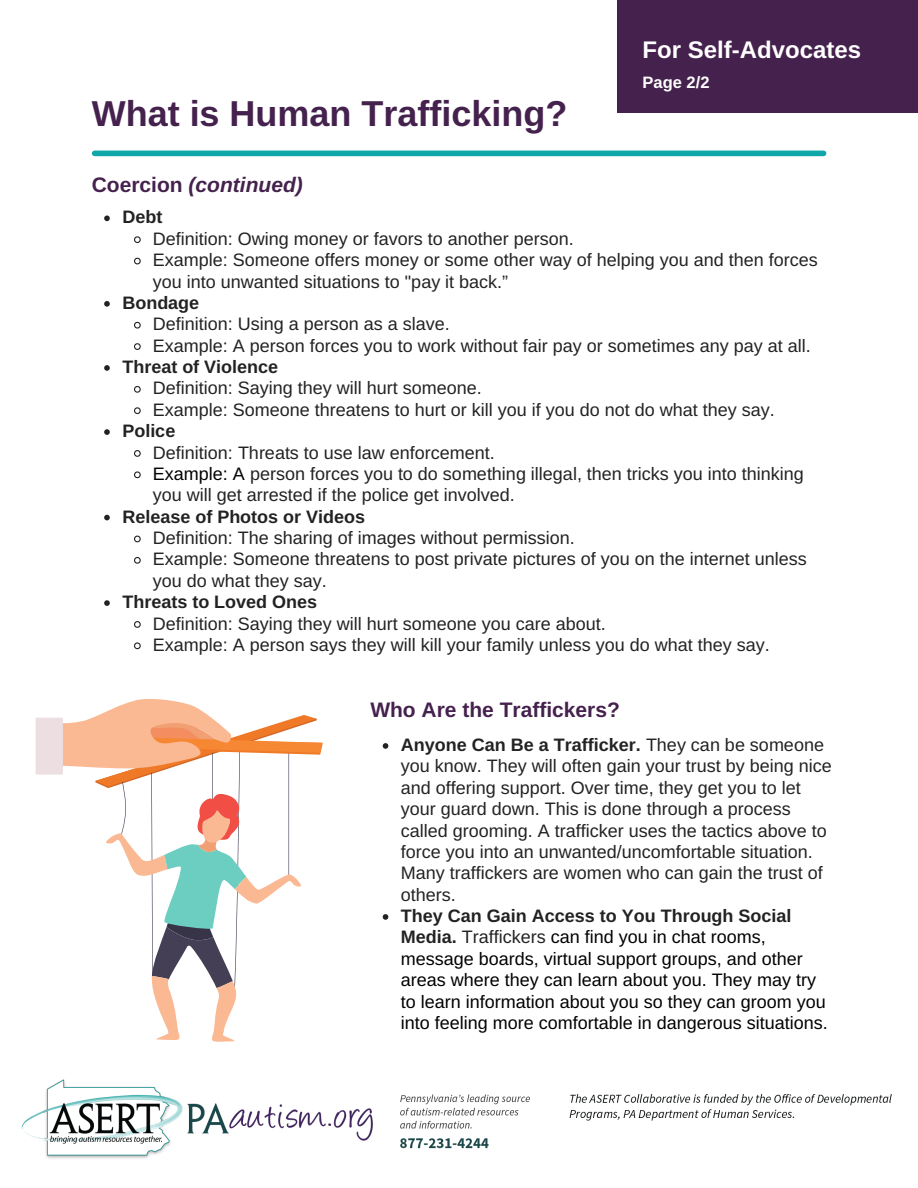
<style>
.page{position:relative;width:918px;height:1188px;background:#fff}
.page>*{position:absolute;margin:0;border:0;box-sizing:border-box;transform-origin:0 0}
.t1{font:700 36px "Arimo";color:#45214d}
.t2{font:700 24px "Arimo";color:#fff}
.t3{font:700 21px "Arimo";color:#45214d}
.t4{font:italic 700 21px "Arimo";color:#45214d}
.t5{font:18px/21.3px "Arimo";color:#222}
.t6{font:18px/21.3px "Arimo";color:#000}
.t7{font:700 18px "Arimo";color:#222}
.t8{font:700 16.5px "Arimo";color:#fff}
.s1{font-style:normal}
.s2{color:#000}
.s3{font-weight:700}
.s4{font-weight:700;color:#222}
.s5{color:#222}
</style>
<div class="page">
<img style="left:21px;top:1079px;width:871px;height:80px">
<div style="left:618px;top:0;width:300px;height:112px;background:#45214d"></div>
<svg style="left:104px;top:216px;width:6px;height:5px"></svg>
<svg style="left:134px;top:236px;width:7px;height:8px"></svg>
<svg style="left:134px;top:257px;width:7px;height:8px"></svg>
<svg style="left:104px;top:301px;width:6px;height:6px"></svg>
<svg style="left:134px;top:321px;width:7px;height:8px"></svg>
<svg style="left:134px;top:343px;width:7px;height:7px"></svg>
<svg style="left:104px;top:365px;width:6px;height:6px"></svg>
<svg style="left:134px;top:386px;width:7px;height:7px"></svg>
<svg style="left:134px;top:407px;width:7px;height:8px"></svg>
<svg style="left:104px;top:429px;width:6px;height:6px"></svg>
<svg style="left:134px;top:450px;width:7px;height:7px"></svg>
<svg style="left:134px;top:471px;width:7px;height:8px"></svg>
<svg style="left:104px;top:515px;width:6px;height:5px"></svg>
<svg style="left:134px;top:535px;width:7px;height:8px"></svg>
<svg style="left:134px;top:557px;width:7px;height:7px"></svg>
<svg style="left:104px;top:600px;width:6px;height:6px"></svg>
<svg style="left:134px;top:621px;width:7px;height:7px"></svg>
<svg style="left:134px;top:642px;width:7px;height:8px"></svg>
<svg style="left:383px;top:743px;width:5px;height:6px"></svg>
<svg style="left:383px;top:914px;width:5px;height:6px"></svg>
<div style="left:36px;top:718px;width:27px;height:57px;background:#ecdee1"></div>
<svg style="left:44px;top:699px;width:278px;height:343px"></svg>
<div style="left:95px;top:151px;width:729px;height:5px;background:#0fa8aa"></div>
<p class="t2" style="left:643px;top:36px;width:220px">For Self-Advocates</p>
<p class="t1" style="left:92px;top:93px;width:477px">What is Human Trafficking?</p>
<p class="t4" style="left:92px;top:173px;width:213px"><span class="s1">Coercion</span> (continued)</p>
<p class="t8" style="left:643px;top:73px;width:68px">Page 2/2</p>
<p class="t7" style="left:122px;top:207px;width:41px">Debt</p>
<p class="t5" style="left:153px;top:228px;width:422px">Definition: Owing money or favors to another person.</p>
<p class="t5" style="left:153px;top:249px;width:666px">Example: Someone offers money or some other way of helping you and then forces you into unwanted situations to "pay it back.”</p>
<p class="t7" style="left:122px;top:293px;width:78px">Bondage</p>
<p class="t5" style="left:153px;top:313px;width:298px">Definition: Using a person as a slave.</p>
<p class="t5" style="left:153px;top:335px;width:659px">Example: A person forces you to work without fair pay or sometimes any pay at all.</p>
<p class="t7" style="left:122px;top:357px;width:157px">Threat of Violence</p>
<p class="t5" style="left:153px;top:377px;width:330px">Definition: Saying they will hurt someone.</p>
<p class="t5" style="left:153px;top:399px;width:623px">Example: Someone threatens to hurt or kill you if you do not do what they say.</p>
<p class="t7" style="left:122px;top:421px;width:54px">Police</p>
<p class="t5" style="left:153px;top:442px;width:343px">Definition: Threats to use law enforcement.</p>
<p class="t5" style="left:153px;top:463px;width:652px"><span class="s2">Example: A</span> person forces you to do something illegal, then tricks you into thinking you will get arrested if the police get involved.</p>
<p class="t7" style="left:122px;top:506px;width:244px">Release of Photos or Videos</p>
<p class="t5" style="left:153px;top:527px;width:423px">Definition: The sharing of images without permission.</p>
<p class="t5" style="left:153px;top:548px;width:655px">Example: Someone threatens to post private pictures of you on the internet unless you do what they say.</p>
<p class="t7" style="left:122px;top:592px;width:196px">Threats to Loved Ones</p>
<p class="t5" style="left:153px;top:613px;width:454px">Definition: Saying they will hurt someone you care about.</p>
<p class="t5" style="left:153px;top:634px;width:618px">Example: A person says they will kill your family unless you do what they say.</p>
<p class="t3" style="left:370px;top:698px;width:251px">Who Are the Traffickers?</p>
<p class="t5" style="left:401px;top:734px;width:432px"><span class="s3">Anyone Can Be a Trafficker.</span> They can be someone you know. They will often gain your trust by being nice and offering support. Over time, they get you to let your guard down. This is done through a process called grooming. A trafficker uses the tactics above to force you into an unwanted/uncomfortable situation.<br>Many traffickers are women who can gain the trust of others.</p>
<p class="t6" style="left:401px;top:905px;width:428px"><span class="s4">They Can Gain Access to You Through Social Media.</span> <span class="s5">Traffickers</span> can find you in chat rooms, message boards, virtual support groups, and other areas where they can learn about you. They may try to learn information about you so they can groom you into feeling more comfortable in dangerous situations.</p>
</div>
